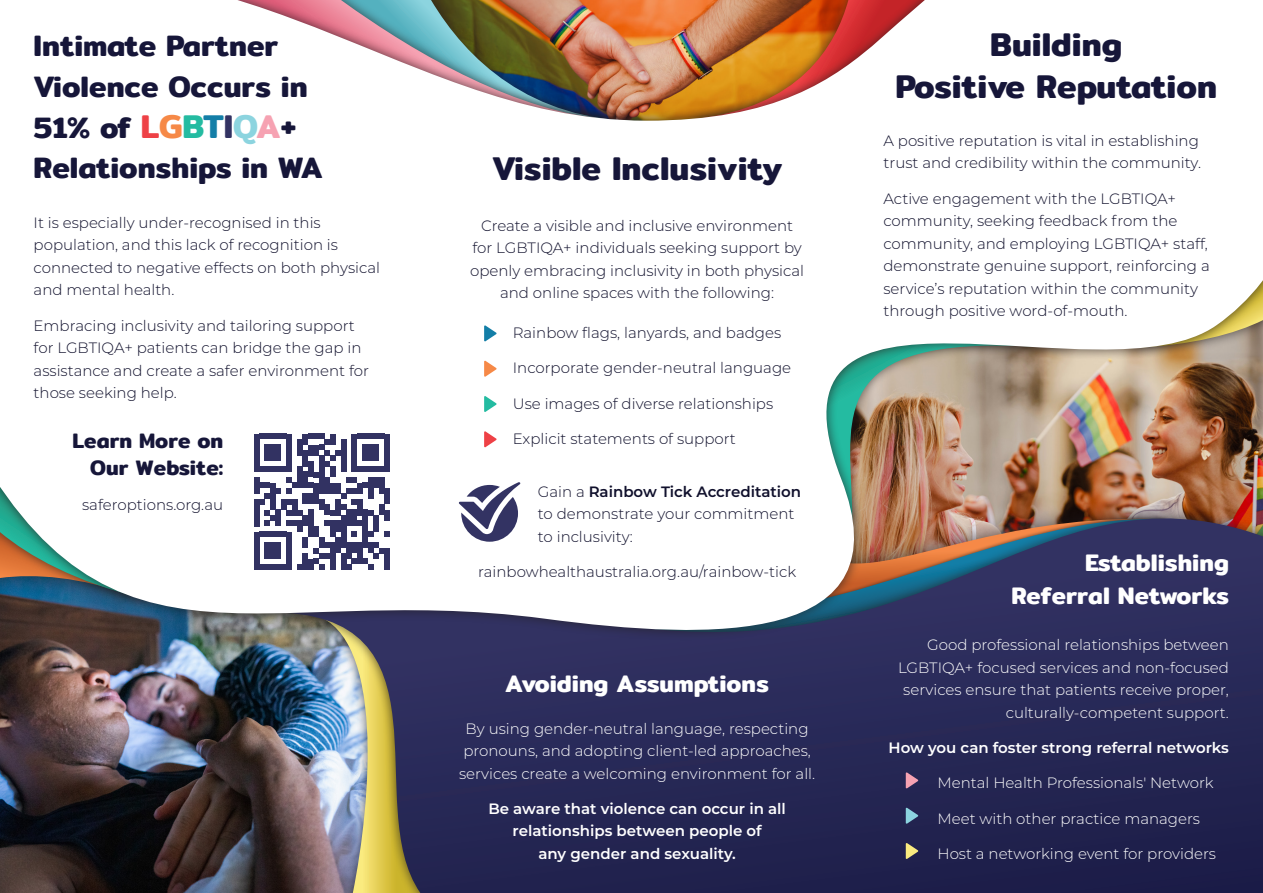
<style>
.page{position:relative;width:1263px;height:893px;background:#fff}
.page>*{position:absolute;margin:0;border:0;box-sizing:border-box;transform-origin:0 0}
.t1{font:600 33px/42px "Mitr";color:#161639;text-align:center}
.t2{font:600 29.55px/40.7px "Mitr";color:#161639}
.t3{font:600 24px/33px "Mitr";color:#fff;text-align:right}
.t4{font:600 21px/27px "Mitr";color:#161639;text-align:right}
.t5{font:300 15px/22.5px "Montserrat";color:#10102c}
.t6{font:300 15px/22.5px "Montserrat";color:#fff;text-align:right}
.Bold_Paragraph{font:600 15px/22.5px "Montserrat";color:#fff;text-align:center}
.s1{font-size:33px;color:#ee4146}
.s2{font-size:33px;color:#f68947}
.s3{font-size:33px;color:#24bba1}
.s4{font-size:33px;color:#137ea7}
.s5{font-size:33px;color:#323262}
.s6{font-size:33px;color:#8cd4df}
.s7{font-size:33px;color:#f6a2b2}
.s8{font-size:33px}
.s9{font-weight:600}
</style>
<div class="page">
<img style="left:0;top:708px;width:258px;height:185px">
<svg style="left:268px;top:708px;width:995px;height:185px;background:#333358"></svg>
<img style="left:0;top:0;width:1263px;height:708px">
<svg style="left:254px;top:434px;width:136px;height:136px"></svg>
<div style="left:384px;top:548px;width:6px;height:11px;background:#323262"></div>
<div style="left:384px;top:559px;width:6px;height:11px;background:#323262"></div>
<svg style="left:459px;top:482px;width:61px;height:60px"></svg>
<svg style="left:484px;top:360px;width:13px;height:17px"></svg>
<svg style="left:906px;top:807px;width:12px;height:17px"></svg>
<svg style="left:484px;top:325px;width:13px;height:17px"></svg>
<svg style="left:906px;top:772px;width:12px;height:17px"></svg>
<svg style="left:484px;top:396px;width:13px;height:16px"></svg>
<svg style="left:906px;top:843px;width:12px;height:16px"></svg>
<svg style="left:484px;top:431px;width:13px;height:16px"></svg>
<h5 class="t2" style="left:34px;top:26px;width:291px">Intimate Partner<br>Violence Occurs in<br>51% of <span class="s1">L</span><span class="s2">G</span><span class="s3">B</span><span class="s4">T</span><span class="s5">I</span><span class="s6">Q</span><span class="s7">A</span><span class="s8">+<br></span>Relationships in WA</h5>
<p class="t5" style="left:34px;top:211px;width:348px">It is especially under-recognised in this population, and this lack of recognition is connected to negative effects on both physical and mental health.</p>
<p class="t5" style="left:34px;top:314px;width:337px">Embracing inclusivity and tailoring support for LGBTIQA+ patients can bridge the gap in assistance and create a safer environment for those seeking help.</p>
<h6 class="t4" style="left:73px;top:427px;width:152px">Learn More on<br>Our Website:</h6>
<p class="t5" style="left:82px;top:493px;width:143px">saferoptions.org.au</p>
<h2 class="t1" style="left:492px;top:147px;width:291px">Visible Inclusivity</h2>
<p class="t5" style="left:470px;top:214px;width:336px;text-align:center">Create a visible and inclusive environment for LGBTIQA+ individuals seeking support by openly embracing inclusivity in both physical and online spaces with the following:</p>
<p class="t5" style="left:513px;top:321px;width:270px">Rainbow flags, lanyards, and badges</p>
<p class="t5" style="left:513px;top:356px;width:280px">Incorporate gender-neutral language</p>
<p class="t5" style="left:513px;top:392px;width:262px">Use images of diverse relationships</p>
<p class="t5" style="left:513px;top:427px;width:225px">Explicit statements of support</p>
<p class="t5" style="left:538px;top:480px;width:265px">Gain a <span class="s9">Rainbow Tick Accreditation </span>to demonstrate your commitment to inclusivity:</p>
<p class="t5" style="left:478px;top:559px;width:320px">rainbowhealthaustralia.org.au/rainbow-tick</p>
<h5 class="t3" style="left:505px;top:667px;width:265px">Avoiding Assumptions</h5>
<p class="t6" style="left:459px;top:717px;width:358px;text-align:center">By using gender-neutral language, respecting pronouns, and adopting client-led approaches, services create a welcoming environment for all.</p>
<p class="Bold_Paragraph" style="left:488px;top:797px;width:299px">Be aware that violence can occur in all relationships between people of<br>any gender and sexuality.</p>
<h2 class="t1" style="left:895px;top:24px;width:323px">Building<br>Positive Reputation</h2>
<p class="t5" style="left:883px;top:129px;width:319px">A positive reputation is vital in establishing trust and credibility within the community.</p>
<p class="t5" style="left:883px;top:187px;width:328px">Active engagement with the LGBTIQA+ community, seeking feedback from the community, and employing LGBTIQA+ staff, demonstrate genuine support, reinforcing a service’s reputation within the community through positive word-of-mouth.</p>
<h5 class="t3" style="left:1011px;top:546px;width:219px">Establishing<br>Referral Networks</h5>
<p class="t6" style="left:898px;top:633px;width:332px">Good professional relationships between LGBTIQA+ focused services and non-focused services ensure that patients receive proper, culturally-competent support.</p>
<p class="Bold_Paragraph" style="left:889px;top:736px;width:342px">How you can foster strong referral networks</p>
<p class="t6" style="left:937px;top:771px;width:278px">Mental Health Professionals' Network</p>
<p class="t6" style="left:937px;top:807px;width:264px">Meet with other practice managers</p>
<p class="t6" style="left:937px;top:842px;width:280px">Host a networking event for providers</p>
</div>
